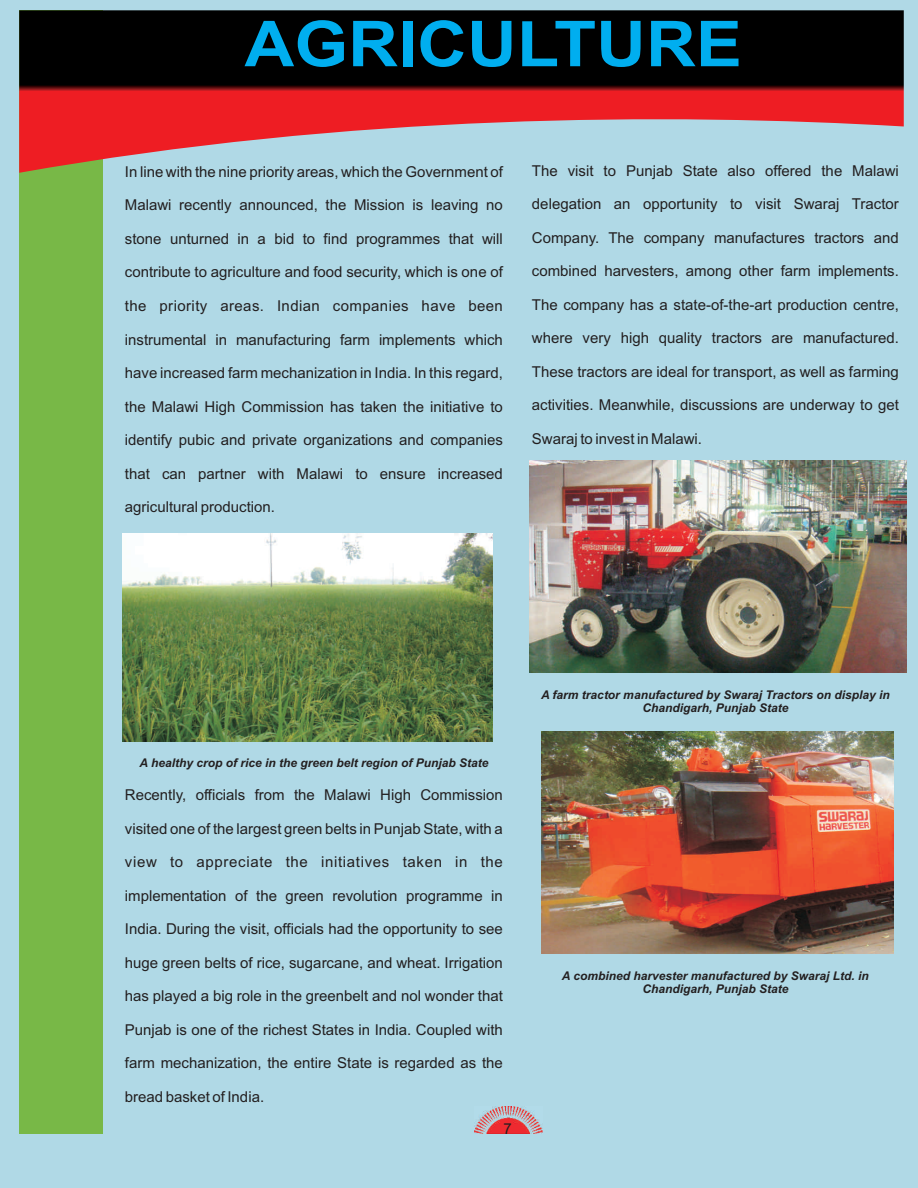
<style>
.page{position:relative;width:918px;height:1188px;background:#b0d9e6}
.page>*{position:absolute;margin:0;border:0;box-sizing:border-box;transform-origin:0 0}
.t1{font:700 63.3px "Arial";color:#00aeef;scale:1.09 1}
.t2{font:15px "Arial";color:#231f20}
.t3{font:15px "Arial";letter-spacing:.03em;color:#231f20}
.t4{font:15px "Arial";letter-spacing:.045em;color:#231f20}
.t5{font:italic 700 12px/13.4px "Arial";color:#231f20;text-align:center}
</style>
<div class="page">
<div style="left:19px;top:10px;width:84px;height:1124px;background:#78b847"></div>
<svg style="left:19px;top:10px;width:885px;height:163px"></svg>
<img style="left:475px;top:1107px;width:68px;height:27px">
<img style="left:122px;top:533px;width:371px;height:209px">
<img style="left:529px;top:460px;width:377px;height:212px">
<img style="left:542px;top:732px;width:351px;height:222px">
<h1 class="t1" style="left:245px;top:20px;width:458px">AGRICULTURE</h1>
<p class="t2" style="left:125px;top:166px;width:379px">In line with the nine priority areas, which the Government of</p>
<p class="t2" style="left:125px;top:200px;width:379px">Malawi recently announced, the Mission is leaving no</p>
<p class="t2" style="left:125px;top:233px;width:379px">stone unturned in a bid to find programmes that will</p>
<p class="t2" style="left:125px;top:267px;width:379px">contribute to agriculture and food security, which is one of</p>
<p class="t3" style="left:125px;top:300px;width:379px">the priority areas. Indian companies have been</p>
<p class="t2" style="left:125px;top:334px;width:379px">instrumental in manufacturing farm implements which</p>
<p class="t2" style="left:125px;top:367px;width:379px">have increased farm mechanization in India. In this regard,</p>
<p class="t2" style="left:125px;top:401px;width:379px">the Malawi High Commission has taken the initiative to</p>
<p class="t2" style="left:125px;top:434px;width:379px">identify pubic and private organizations and companies</p>
<p class="t2" style="left:125px;top:468px;width:379px">that can partner with Malawi to ensure increased</p>
<p class="t2" style="left:125px;top:501px;width:152px">agricultural production.</p>
<p class="t2" style="left:532px;top:165px;width:368px">The visit to Punjab State also offered the Malawi</p>
<p class="t2" style="left:532px;top:198px;width:368px">delegation an opportunity to visit Swaraj Tractor</p>
<p class="t2" style="left:532px;top:232px;width:368px">Company. The company manufactures tractors and</p>
<p class="t2" style="left:532px;top:265px;width:368px">combined harvesters, among other farm implements.</p>
<p class="t2" style="left:532px;top:299px;width:368px">The company has a state-of-the-art production centre,</p>
<p class="t2" style="left:532px;top:332px;width:368px">where very high quality tractors are manufactured.</p>
<p class="t2" style="left:532px;top:366px;width:368px">These tractors are ideal for transport, as well as farming</p>
<p class="t2" style="left:532px;top:399px;width:368px">activities. Meanwhile, discussions are underway to get</p>
<p class="t2" style="left:532px;top:433px;width:172px">Swaraj to invest in Malawi.</p>
<p class="t5" style="left:139px;top:757px;width:350px">A healthy crop of rice in the green belt region of Punjab State</p>
<p class="t2" style="left:125px;top:789px;width:379px">Recently, officials from the Malawi High Commission</p>
<p class="t2" style="left:125px;top:823px;width:379px">visited one of the largest green belts in Punjab State, with a</p>
<p class="t4" style="left:125px;top:856px;width:379px">view to appreciate the initiatives taken in the</p>
<p class="t2" style="left:125px;top:890px;width:379px">implementation of the green revolution programme in</p>
<p class="t2" style="left:125px;top:923px;width:379px">India. During the visit, officials had the opportunity to see</p>
<p class="t2" style="left:125px;top:957px;width:379px">huge green belts of rice, sugarcane, and wheat. Irrigation</p>
<p class="t2" style="left:125px;top:990px;width:379px">has played a big role in the greenbelt and nol wonder that</p>
<p class="t2" style="left:125px;top:1024px;width:379px">Punjab is one of the richest States in India. Coupled with</p>
<p class="t2" style="left:125px;top:1058px;width:379px">farm mechanization, the entire State is regarded as the</p>
<p class="t2" style="left:125px;top:1091px;width:141px">bread basket of India.</p>
<p class="t2" style="left:503px;top:1123px;width:10px">7</p>
<p class="t5" style="left:541px;top:689px;width:350px">A farm tractor manufactured by Swaraj Tractors on display in<br>Chandigarh, Punjab State</p>
<p class="t5" style="left:562px;top:970px;width:308px">A combined harvester manufactured by Swaraj Ltd. in<br>Chandigarh, Punjab State</p>
</div>
